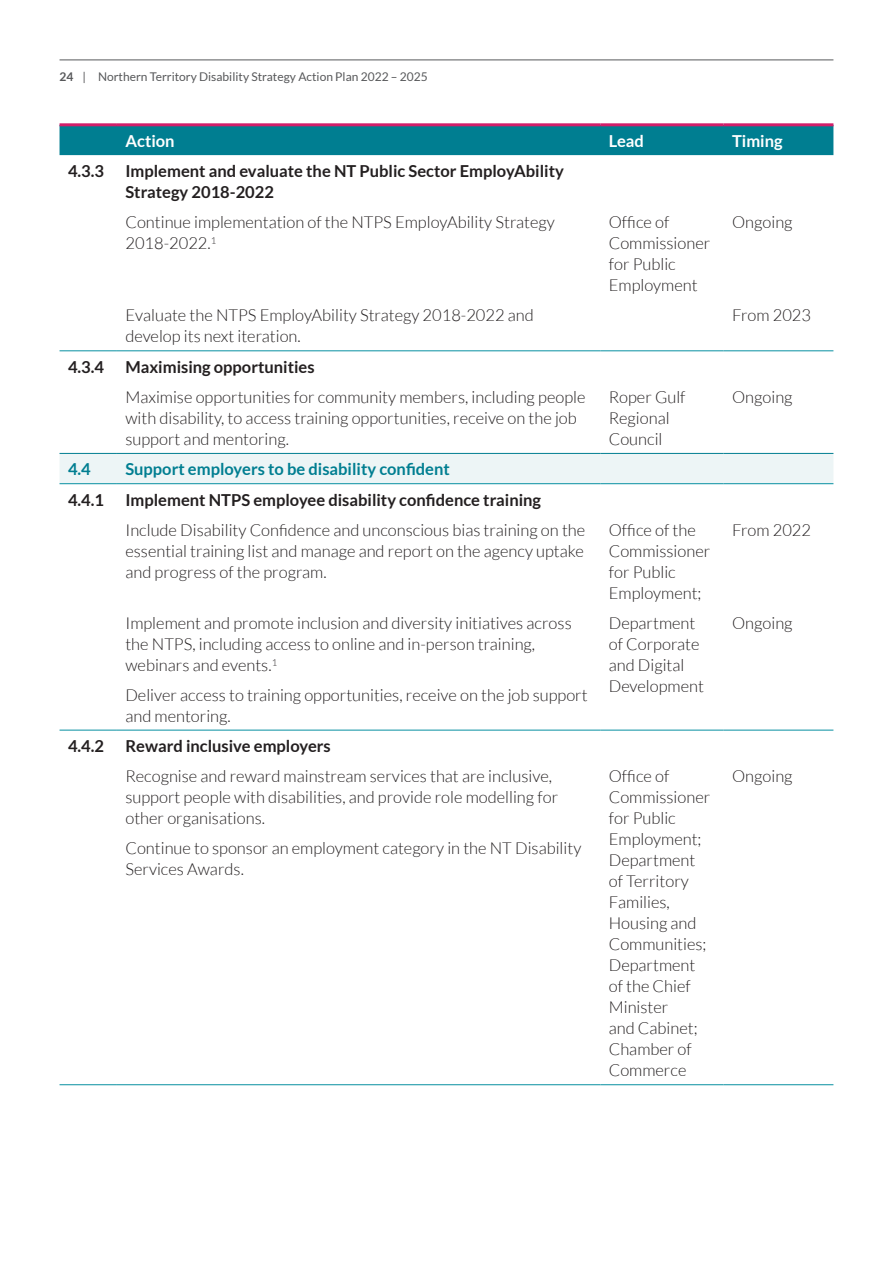
<style>
.page{position:relative;width:893px;height:1263px;background:#fff}
.page>*{position:absolute;margin:0;border:0;box-sizing:border-box;transform-origin:0 0}
.Body_Copy{font:300 16.5px/21px "Lato";color:#231f20}
.Body_Copy-2{font:700 16.5px/21px "Lato";color:#231f20}
._6__Bullets{font:300 16.5px "Lato";color:#231f20}
.Body_Copy-3{font:700 16.5px "Lato";color:#007e91}
.Body_Copy-4{font:700 16.5px "Lato";color:#fff}
.t1{font:12px "Lato";color:#57585a}
.s1{font-weight:700}
</style>
<div class="page">
<hr style="left:60px;top:60px;width:773px;height:1px;background:#57585a">
<div style="left:60px;top:126px;width:773px;height:29px;background:#007e91"></div>
<div style="left:60px;top:454px;width:773px;height:29px;background:#edf5f6"></div>
<hr style="left:60px;top:351px;width:57px;height:1px;background:#0790a1">
<hr style="left:117px;top:351px;width:483px;height:1px;background:#0790a1">
<hr style="left:600px;top:351px;width:124px;height:1px;background:#0790a1">
<hr style="left:724px;top:351px;width:109px;height:1px;background:#0790a1">
<hr style="left:60px;top:730px;width:57px;height:1px;background:#0790a1">
<hr style="left:117px;top:730px;width:483px;height:1px;background:#0790a1">
<hr style="left:600px;top:730px;width:124px;height:1px;background:#0790a1">
<hr style="left:724px;top:730px;width:109px;height:1px;background:#0790a1">
<hr style="left:60px;top:1084px;width:57px;height:1px;background:#0790a1">
<hr style="left:117px;top:1084px;width:483px;height:1px;background:#0790a1">
<hr style="left:600px;top:1084px;width:124px;height:1px;background:#0790a1">
<hr style="left:724px;top:1084px;width:109px;height:1px;background:#0790a1">
<hr style="left:60px;top:123px;width:57px;height:3px;background:#d21e69">
<hr style="left:117px;top:123px;width:483px;height:3px;background:#d21e69">
<hr style="left:600px;top:123px;width:124px;height:3px;background:#d21e69">
<hr style="left:724px;top:123px;width:109px;height:3px;background:#d21e69">
<hr style="left:60px;top:453px;width:57px;height:1px;background:#007e91">
<hr style="left:117px;top:453px;width:483px;height:1px;background:#007e91">
<hr style="left:600px;top:453px;width:124px;height:1px;background:#007e91">
<hr style="left:724px;top:453px;width:109px;height:1px;background:#007e91">
<hr style="left:60px;top:483px;width:57px;height:1px;background:#0790a1">
<hr style="left:117px;top:483px;width:483px;height:1px;background:#0790a1">
<hr style="left:600px;top:483px;width:124px;height:1px;background:#0790a1">
<hr style="left:724px;top:483px;width:109px;height:1px;background:#0790a1">
<p class="t1" style="left:60px;top:70px;width:370px"><span class="s1">24</span> | Northern Territory Disability Strategy Action Plan 2022 – 2025</p>
<p class="Body_Copy-4" style="left:125px;top:131px;width:51px">Action</p>
<p class="Body_Copy-4" style="left:609px;top:131px;width:37px">Lead</p>
<p class="Body_Copy-4" style="left:732px;top:131px;width:52px">Timing</p>
<p class="Body_Copy-2" style="left:68px;top:160px;width:38px">4.3.3</p>
<p class="Body_Copy-2" style="left:125px;top:160px;width:440px">Implement and evaluate the NT Public Sector EmployAbility<br>Strategy 2018-2022</p>
<p class="Body_Copy" style="left:125px;top:212px;width:431px">Continue implementation of the NTPS EmployAbility Strategy<br>2018-2022.<sup>1</sup></p>
<p class="Body_Copy" style="left:609px;top:212px;width:103px">Office of<br>Commissioner for Public<br>Employment</p>
<p class="_6__Bullets" style="left:732px;top:213px;width:62px">Ongoing</p>
<p class="Body_Copy" style="left:125px;top:305px;width:410px">Evaluate the NTPS EmployAbility Strategy 2018-2022 and develop its next iteration.</p>
<p class="_6__Bullets" style="left:732px;top:307px;width:81px">From 2023</p>
<p class="Body_Copy-2" style="left:68px;top:356px;width:38px">4.3.4</p>
<p class="Body_Copy-2" style="left:125px;top:356px;width:191px">Maximising opportunities</p>
<p class="Body_Copy" style="left:125px;top:387px;width:462px">Maximise opportunities for community members, including people with disability, to access training opportunities, receive on the job support and mentoring.</p>
<p class="Body_Copy" style="left:609px;top:387px;width:78px">Roper Gulf<br>Regional<br>Council</p>
<p class="_6__Bullets" style="left:732px;top:388px;width:62px">Ongoing</p>
<p class="Body_Copy-3" style="left:68px;top:460px;width:24px">4.4</p>
<p class="Body_Copy-3" style="left:125px;top:460px;width:326px">Support employers to be disability confident</p>
<p class="Body_Copy-2" style="left:68px;top:489px;width:38px">4.4.1</p>
<p class="Body_Copy-2" style="left:125px;top:489px;width:417px">Implement NTPS employee disability confidence training</p>
<p class="Body_Copy" style="left:125px;top:519px;width:461px;text-align:justify">Include Disability Confidence and unconscious bias training on the essential training list and manage and report on the agency uptake and progress of the program.</p>
<p class="Body_Copy" style="left:609px;top:519px;width:103px">Office of the<br>Commissioner for Public<br>Employment;</p>
<p class="_6__Bullets" style="left:732px;top:521px;width:81px">From 2022</p>
<p class="Body_Copy" style="left:125px;top:613px;width:448px">Implement and promote inclusion and diversity initiatives across the NTPS, including access to online and in-person training, webinars and events.<sup>1</sup></p>
<p class="Body_Copy" style="left:125px;top:684px;width:464px">Deliver access to training opportunities, receive on the job support and mentoring.</p>
<p class="Body_Copy" style="left:609px;top:613px;width:97px">Department of Corporate and Digital<br>Development</p>
<p class="_6__Bullets" style="left:732px;top:614px;width:62px">Ongoing</p>
<p class="Body_Copy-2" style="left:68px;top:735px;width:38px">4.4.2</p>
<p class="Body_Copy-2" style="left:125px;top:735px;width:207px">Reward inclusive employers</p>
<p class="Body_Copy" style="left:125px;top:766px;width:434px">Recognise and reward mainstream services that are inclusive, support people with disabilities, and provide role modelling for other organisations.</p>
<p class="Body_Copy" style="left:125px;top:837px;width:457px">Continue to sponsor an employment category in the NT Disability<br>Services Awards.</p>
<p class="Body_Copy" style="left:609px;top:766px;width:103px">Office of<br>Commissioner for Public<br>Employment;<br>Department of Territory<br>Families,<br>Housing and<br>Communities;<br>Department of the Chief<br>Minister<br>and Cabinet;<br>Chamber of<br>Commerce</p>
<p class="_6__Bullets" style="left:732px;top:767px;width:62px">Ongoing</p>
</div>
